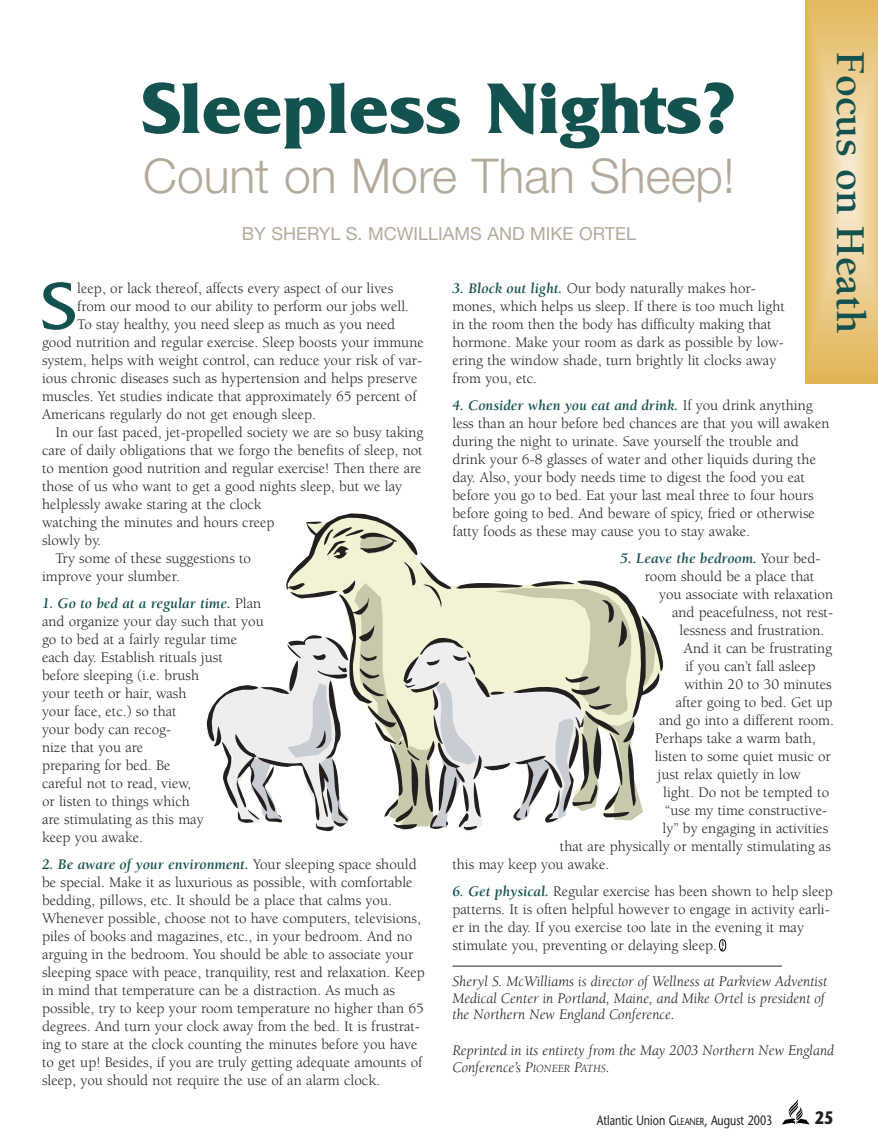
<style>
.page{position:relative;width:878px;height:1148px;background:#fff}
.page>*{position:absolute;margin:0;border:0;box-sizing:border-box;transform-origin:0 0}
.t1{font:700 75px "Friz Quadrata";color:#145250}
.t2{font:69.15px "Friz Quadrata";color:#145250}
.t3{font:300 48px "Helvetica Neue";color:#b4aa9c}
.t4{font:700 42px "Berkeley";color:#145250}
.t5{font:18px "Helvetica Neue";color:#b4aa9c}
.t6{font:700 18px "Stone Sans";color:#231f1f;scale:.8 1}
.t7{font:15px/18px "Berkeley";color:#231f1f}
.t8{font:italic 15px/16.5px "Berkeley";color:#231f1f}
.t9{font:italic 700 15px "Berkeley";color:#145250}
.t10{font:13.5px "Stone Sans";color:#231f1f;scale:.8 1}
.s1{font-weight:700;font-style:italic;color:#145250}
.s2{font-weight:400;font-style:normal;color:#231f1f}
.s3{font-size:11.25px}
.s4{font-size:10.2px}
</style>
<div class="page">
<hr style="left:452px;top:965px;width:330px;height:1px;background:#231f1f">
<div style="left:719px;top:939px;width:6px;height:12px;border:1px solid #000;border-radius:50%"></div>
<svg style="left:720px;top:939px;width:3px;height:11px"></svg>
<svg style="left:782px;top:1099px;width:27px;height:25px"></svg>
<div style="left:808px;top:4px;width:70px;height:362px;background:#e3b95f"></div>
<div style="left:809px;top:9px;width:69px;height:352px;background:#e3bb63"></div>
<div style="left:811px;top:19px;width:67px;height:332px;background:#e5be69"></div>
<div style="left:813px;top:27px;width:65px;height:316px;background:#e6c06e"></div>
<div style="left:815px;top:36px;width:63px;height:297px;background:#e7c275"></div>
<div style="left:817px;top:45px;width:61px;height:280px;background:#e9c57a"></div>
<div style="left:818px;top:50px;width:60px;height:270px;background:#e9c67e"></div>
<div style="left:820px;top:57px;width:57px;height:256px;background:#eac882"></div>
<div style="left:821px;top:62px;width:55px;height:246px;background:#ebca86"></div>
<div style="left:823px;top:70px;width:51px;height:230px;background:#eccc8b"></div>
<div style="left:824px;top:77px;width:48px;height:216px;background:#ecce90"></div>
<div style="left:825px;top:82px;width:46px;height:206px;background:#edcf94"></div>
<div style="left:827px;top:90px;width:42px;height:189px;background:#eed29a"></div>
<div style="left:829px;top:97px;width:39px;height:175px;background:#eed49f"></div>
<div style="left:830px;top:103px;width:36px;height:163px;background:#efd6a3"></div>
<div style="left:831px;top:108px;width:34px;height:153px;background:#f0d7a7"></div>
<div style="left:833px;top:115px;width:31px;height:139px;background:#f0daac"></div>
<div style="left:834px;top:123px;width:28px;height:124px;background:#f1dcb1"></div>
<div style="left:836px;top:131px;width:24px;height:108px;background:#f3dfb6"></div>
<div style="left:837px;top:135px;width:22px;height:100px;background:#f3e0ba"></div>
<div style="left:838px;top:141px;width:20px;height:88px;background:#f4e0be"></div>
<div style="left:840px;top:145px;width:17px;height:79px;background:#f4e4c2"></div>
<div style="left:841px;top:151px;width:15px;height:67px;background:#f6e5c7"></div>
<div style="left:842px;top:159px;width:12px;height:52px;background:#f6e7cc"></div>
<div style="left:844px;top:164px;width:9px;height:41px;background:#f7ead1"></div>
<div style="left:845px;top:170px;width:6px;height:29px;background:#f7ebd5"></div>
<hr style="left:846px;top:176px;width:4px;height:17px;background:#f8eeda">
<svg style="left:206px;top:513px;width:463px;height:319px"></svg>
<h3 class="t4" style="left:866px;top:51px;width:284px;rotate:90deg">Focus on Heath</h3>
<h1 class="t1" style="left:141px;top:82px;width:596px">Sleepless Nights?</h1>
<h3 class="t3" style="left:143px;top:159px;width:593px">Count on More Than Sheep!</h3>
<p class="t5" style="left:242px;top:227px;width:396px">BY SHERYL S. MCWILLIAMS AND MIKE ORTEL</p>
<h2 class="t2" style="left:41px;top:282px;width:37px">S</h2>
<p class="t7" style="left:77px;top:280px;width:317px">leep, or lack thereof, affects every aspect of our lives</p>
<p class="t7" style="left:452px;top:280px;width:334px"><span class="s1">3. Block out light.</span> Our body naturally makes hor&shy;mones, which helps us sleep. If there is too much light in the room then the body has difficulty making that hormone. Make your room as dark as possible by low&shy;ering the window shade, turn brightly lit clocks away from you, etc.</p>
<p class="t7" style="left:452px;top:397px;width:378px"><span class="s1">4. Consider when you eat and drink.</span> If you drink anything less than an hour before bed chances are that you will awaken during the night to urinate. Save yourself the trouble and drink your 6-8 glasses of water and other liquids during the day. Also, your body needs time to digest the food you eat before you go to bed. Eat your last meal three to four hours before going to bed. And beware of spicy, fried or otherwise fatty foods as these may cause you to stay awake.</p>
<p class="t9" style="left:620px;top:552px;width:202px">5. Leave the bedroom. <span class="s2">Your bed-</span></p>
<p class="t7" style="left:645px;top:568px;width:171px">room should be a place that</p>
<p class="t7" style="left:659px;top:586px;width:175px">you associate with relaxation</p>
<p class="t7" style="left:672px;top:604px;width:162px">and peacefulness, not rest-</p>
<p class="t7" style="left:679px;top:622px;width:146px">lessness and frustration.</p>
<p class="t7" style="left:684px;top:640px;width:150px">And it can be frustrating</p>
<p class="t7" style="left:685px;top:658px;width:132px">if you can’t fall asleep</p>
<p class="t7" style="left:684px;top:676px;width:149px">within 20 to 30 minutes</p>
<p class="t7" style="left:676px;top:694px;width:158px">after going to bed. Get up</p>
<p class="t7" style="left:659px;top:712px;width:176px">and go into a different room.</p>
<p class="t7" style="left:655px;top:730px;width:162px">Perhaps take a warm bath,</p>
<p class="t7" style="left:654px;top:748px;width:177px">listen to some quiet music or</p>
<p class="t7" style="left:657px;top:766px;width:145px">just relax quietly in low</p>
<p class="t7" style="left:663px;top:784px;width:167px">light. Do not be tempted to</p>
<p class="t7" style="left:665px;top:802px;width:163px">“use my time constructive-</p>
<p class="t7" style="left:662px;top:820px;width:167px">ly” by engaging in activities</p>
<p class="t7" style="left:560px;top:838px;width:272px">that are physically or mentally stimulating as</p>
<p class="t7" style="left:452px;top:856px;width:158px">this may keep you awake.</p>
<p class="t7" style="left:452px;top:883px;width:382px"><span class="s1">6. Get physical.</span> Regular exercise has been shown to help sleep patterns. It is often helpful however to engage in activity earli&shy;er in the day. If you exercise too late in the evening it may stimulate you, preventing or delaying sleep.</p>
<p class="t8" style="left:452px;top:974px;width:376px">Sheryl S. McWilliams is director of Wellness at Parkview Adventist<br>Medical Center in Portland, Maine, and Mike Ortel is president of the Northern New England Conference.</p>
<p class="t8" style="left:452px;top:1043px;width:383px">Reprinted in its entirety from the May 2003 Northern New England<br>Conference’s P<span class="s3">IONEER</span> P<span class="s3">ATHS</span>.</p>
<p class="t10" style="left:597px;top:1115px;width:221px">Atlantic Union G<span class="s4">LEANER</span>, August 2003</p>
<p class="t6" style="left:814px;top:1110px;width:24px">25</p>
<p class="t7" style="left:77px;top:298px;width:333px">from our mood to our ability to perform our jobs well.</p>
<p class="t7" style="left:77px;top:316px;width:319px">To stay healthy, you need sleep as much as you need</p>
<p class="t7" style="left:42px;top:334px;width:383px">good nutrition and regular exercise. Sleep boosts your immune</p>
<p class="t7" style="left:42px;top:352px;width:381px">system, helps with weight control, can reduce your risk of var-</p>
<p class="t7" style="left:42px;top:370px;width:377px">ious chronic diseases such as hypertension and helps preserve</p>
<p class="t7" style="left:42px;top:388px;width:376px">muscles. Yet studies indicate that approximately 65 percent of</p>
<p class="t7" style="left:42px;top:406px;width:275px">Americans regularly do not get enough sleep.</p>
<p class="t7" style="left:56px;top:424px;width:369px">In our fast paced, jet-propelled society we are so busy taking</p>
<p class="t7" style="left:42px;top:442px;width:382px">care of daily obligations that we forgo the benefits of sleep, not</p>
<p class="t7" style="left:42px;top:460px;width:381px">to mention good nutrition and regular exercise! Then there are</p>
<p class="t7" style="left:42px;top:478px;width:361px">those of us who want to get a good nights sleep, but we lay</p>
<p class="t7" style="left:42px;top:496px;width:221px">helplessly awake staring at the clock</p>
<p class="t7" style="left:42px;top:514px;width:234px">watching the minutes and hours creep</p>
<p class="t7" style="left:42px;top:532px;width:61px">slowly by.</p>
<p class="t7" style="left:56px;top:550px;width:197px">Try some of these suggestions to</p>
<p class="t7" style="left:42px;top:568px;width:139px">improve your slumber.</p>
<p class="t7" style="left:42px;top:595px;width:223px"><span class="s1">1. Go to bed at a regular time.</span> Plan and organize your day such that you go to bed at a fairly regular time each day. Establish rituals just before sleeping (i.e. brush<br>your teeth or hair, wash<br>your face, etc.) so that<br>your body can recog-<br>nize that you are<br>preparing for bed. Be<br>careful not to read, view,<br>or listen to things which<br>are stimulating as this may<br>keep you awake.</p>
<p class="t7" style="left:42px;top:856px;width:384px"><span class="s1">2. Be aware of your environment.</span> Your sleeping space should be special. Make it as luxurious as possible, with comfortable bedding, pillows, etc. It should be a place that calms you.<br>Whenever possible, choose not to have computers, televisions, piles of books and magazines, etc., in your bedroom. And no arguing in the bedroom. You should be able to associate your sleeping space with peace, tranquility, rest and relaxation. Keep in mind that temperature can be a distraction. As much as possible, try to keep your room temperature no higher than 65 degrees. And turn your clock away from the bed. It is frustrat&shy;ing to stare at the clock counting the minutes before you have to get up! Besides, if you are truly getting adequate amounts of sleep, you should not require the use of an alarm clock.</p>
</div>
